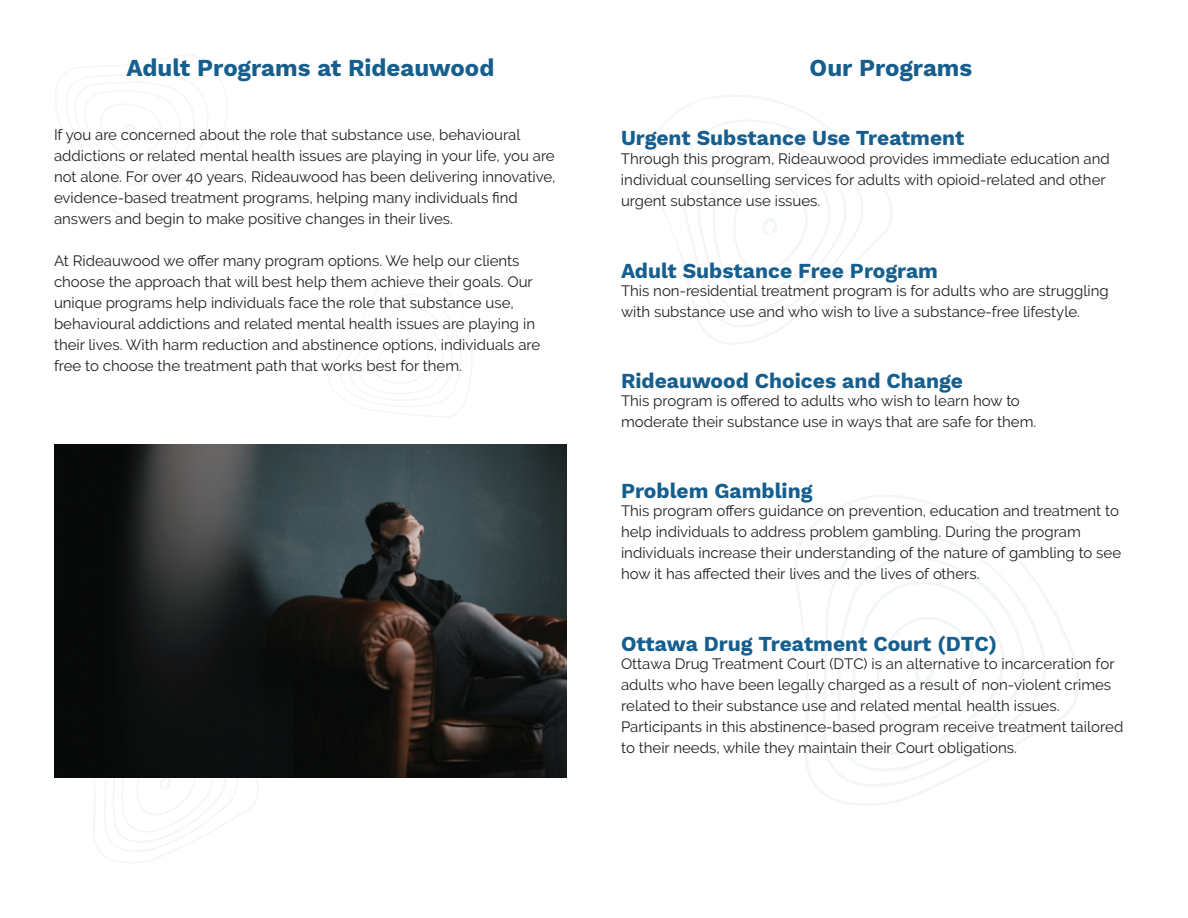
<style>
.page{position:relative;width:1188px;height:918px;background:#fff}
.page>*{position:absolute;margin:0;border:0;box-sizing:border-box;transform-origin:0 0}
.H1_2{font:24px "Work Sans";color:#155e8e}
.t1{font:21px "Work Sans";color:#155e8e}
.Body{font:15px/21px "Raleway";color:#231f20}
</style>
<div class="page">
<svg style="left:55px;top:54px;width:172px;height:162px"></svg>
<svg style="left:329px;top:273px;width:143px;height:144px"></svg>
<svg style="left:86px;top:777px;width:173px;height:86px"></svg>
<svg style="left:795px;top:495px;width:284px;height:311px"></svg>
<svg style="left:822px;top:524px;width:229px;height:263px"></svg>
<svg style="left:836px;top:550px;width:193px;height:222px"></svg>
<svg style="left:646px;top:95px;width:246px;height:249px"></svg>
<svg style="left:671px;top:118px;width:196px;height:213px"></svg>
<img style="left:54px;top:445px;width:513px;height:332px">
<h1 class="H1_2" style="left:127px;top:50px;width:369px">Adult Programs at Rideauwood</h1>
<p class="H1_2" style="left:810px;top:50px;width:164px">Our Programs</p>
<p class="Body" style="left:54px;top:124px;width:468px">If you are concerned about the role that substance use, behavioural</p>
<p class="Body" style="left:54px;top:145px;width:503px">addictions or related mental health issues are playing in your life, you are not alone. For over 40 years, Rideauwood has been delivering innovative,</p>
<p class="Body" style="left:54px;top:187px;width:465px">evidence-based treatment programs, helping many individuals find</p>
<p class="Body" style="left:54px;top:208px;width:401px">answers and begin to make positive changes in their lives.</p>
<p class="Body" style="left:54px;top:250px;width:467px">At Rideauwood we offer many program options. We help our clients</p>
<p class="Body" style="left:54px;top:271px;width:480px">choose the approach that will best help them achieve their goals. Our</p>
<p class="Body" style="left:54px;top:292px;width:461px">unique programs help individuals face the role that substance use,</p>
<p class="Body" style="left:54px;top:313px;width:483px">behavioural addictions and related mental health issues are playing in</p>
<p class="Body" style="left:54px;top:334px;width:488px">their lives. With harm reduction and abstinence options, individuals are</p>
<p class="Body" style="left:54px;top:355px;width:410px">free to choose the treatment path that works best for them.</p>
<h2 class="t1" style="left:621px;top:122px;width:345px">Urgent Substance Use Treatment</h2>
<h2 class="Body" style="left:621px;top:149px;width:490px">Through this program, Rideauwood provides immediate education and individual counselling services for adults with opioid-related and other urgent substance use issues.</h2>
<h2 class="t1" style="left:621px;top:255px;width:318px">Adult Substance Free Program</h2>
<h2 class="Body" style="left:621px;top:280px;width:489px">This non-residential treatment program is for adults who are struggling with substance use and who wish to live a substance-free lifestyle.</h2>
<h2 class="t1" style="left:621px;top:365px;width:344px">Rideauwood Choices and Change</h2>
<h2 class="Body" style="left:621px;top:390px;width:417px">This program is offered to adults who wish to learn how to moderate their substance use in ways that are safe for them.</h2>
<h2 class="t1" style="left:621px;top:475px;width:193px">Problem Gambling</h2>
<h2 class="Body" style="left:621px;top:500px;width:502px">This program offers guidance on prevention, education and treatment to help individuals to address problem gambling. During the program individuals increase their understanding of the nature of gambling to see how it has affected their lives and the lives of others.</h2>
<h2 class="t1" style="left:621px;top:627px;width:378px">Ottawa Drug Treatment Court (DTC)</h2>
<h2 class="Body" style="left:621px;top:653px;width:504px">Ottawa Drug Treatment Court (DTC) is an alternative to incarceration for adults who have been legally charged as a result of non-violent crimes related to their substance use and related mental health issues.<br>Participants in this abstinence-based program receive treatment tailored to their needs, while they maintain their Court obligations.</h2>
</div>
